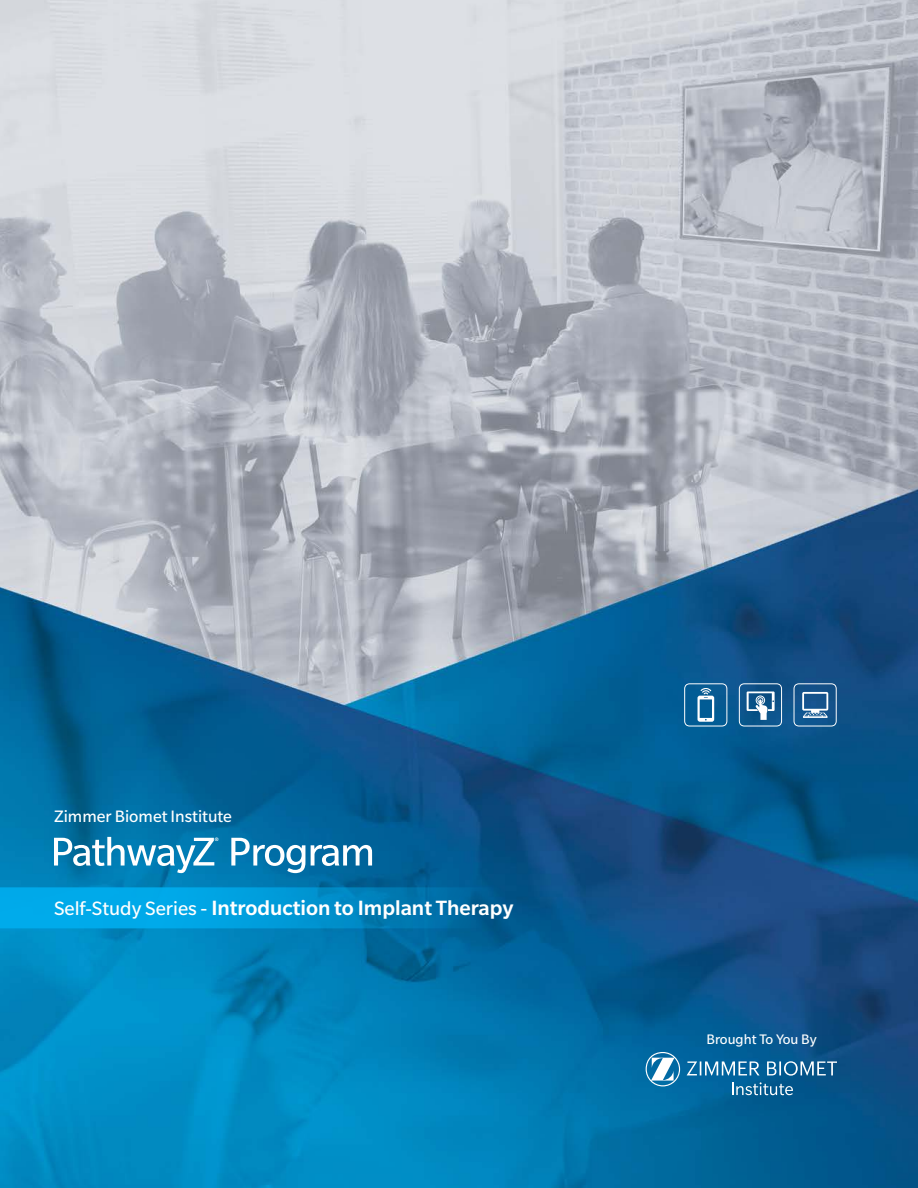
<style>
.page{position:relative;width:918px;height:1188px;background:#fff}
.page>*{position:absolute;margin:0;border:0;box-sizing:border-box;transform-origin:0 0}
.t1{font:500 22.5px "Slate Pro";color:#fff}
.t2{font:18px "Slate Pro";color:#fff}
.t3{font:15px "Slate Pro";color:#fff}
.t4{font:700 4.8px "Helvetica Neue";color:#fff}
.s1{font-weight:400;font-size:21px}
.s2{font-weight:400}
</style>
<div class="page">
<img style="left:0;top:0;width:918px;height:1188px">
<svg style="left:687px;top:1061px;width:150px;height:15px;background:#4c8cb4"></svg>
<svg style="left:646px;top:1052px;width:34px;height:34px"></svg>
<svg style="left:732px;top:1082px;width:61px;height:13px"></svg>
<svg style="left:0;top:888px;width:729px;height:40px;background:#057fba"></svg>
<svg style="left:54px;top:837px;width:160px;height:36px"></svg>
<svg style="left:231px;top:838px;width:74px;height:35px"></svg>
<svg style="left:311px;top:845px;width:61px;height:21px"></svg>
<svg style="left:684px;top:683px;width:43px;height:44px;background:#347ba8"></svg>
<svg style="left:739px;top:683px;width:43px;height:44px;background:#477ca5"></svg>
<svg style="left:794px;top:683px;width:43px;height:44px;background:#4075a2"></svg>
<p class="t2" style="left:54px;top:807px;width:180px">Zimmer Biomet Institute</p>
<p class="t4" style="left:215px;top:836px;width:5px">®</p>
<p class="t1" style="left:54px;top:896px;width:461px"><span class="s1">Self-Study Series</span> <span class="s2">-</span> Introduction to Implant Therapy</p>
<p class="t3" style="left:707px;top:1031px;width:112px">Brought To You By</p>
</div>
